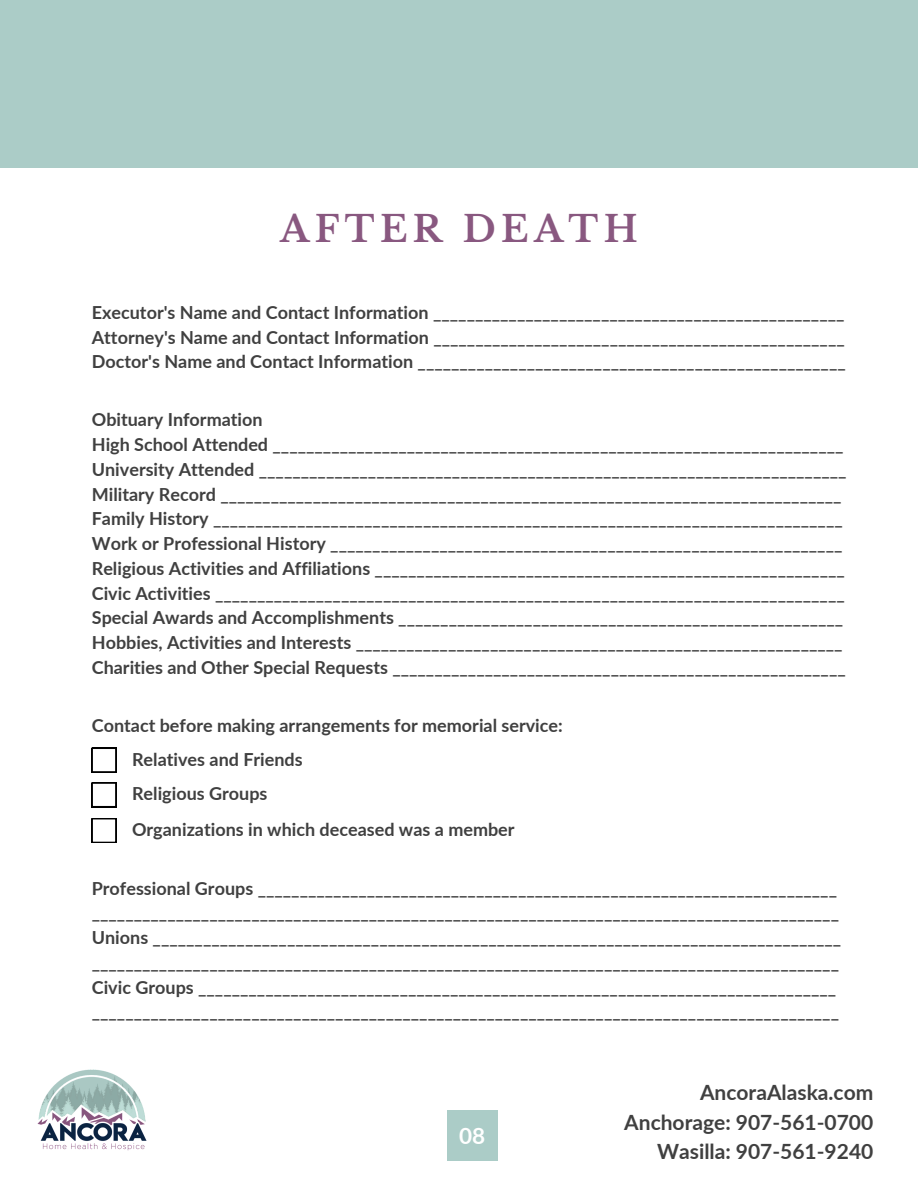
<style>
.page{position:relative;width:918px;height:1188px;background:#fff}
.page>*{position:absolute;margin:0;border:0;box-sizing:border-box;transform-origin:0 0}
.t1{font:700 36px "Libre Baskerville";letter-spacing:.15em;color:#895880}
.t2{font:700 22.5px "Lato";color:#fff}
.t3{font:700 21px/29.2px "Lato";color:#404040;text-align:right}
.t4{font:700 18px "Lato";color:#404040}
</style>
<div class="page">
<div style="left:0;top:0;width:918px;height:168px;background:#abccc7"></div>
<div style="left:447px;top:1110px;width:51px;height:51px;background:#abccc7"></div>
<svg style="left:92px;top:748px;width:24px;height:24px"></svg>
<svg style="left:92px;top:783px;width:24px;height:24px"></svg>
<svg style="left:92px;top:818px;width:24px;height:25px"></svg>
<img style="left:37px;top:1069px;width:110px;height:82px">
<p class="t1" style="left:280px;top:207px;width:359px">AFTER DEATH</p>
<p class="t4" style="left:92px;top:301px;width:754px">Executor's Name and Contact Information _________________________________________________</p>
<p class="t4" style="left:92px;top:326px;width:754px">Attorney's Name and Contact Information _________________________________________________</p>
<p class="t4" style="left:92px;top:351px;width:756px">Doctor's Name and Contact Information ___________________________________________________</p>
<p class="t4" style="left:92px;top:409px;width:172px">Obituary Information</p>
<p class="t4" style="left:92px;top:433px;width:753px">High School Attended ____________________________________________________________________</p>
<p class="t4" style="left:92px;top:458px;width:756px">University Attended ______________________________________________________________________</p>
<p class="t4" style="left:92px;top:483px;width:751px">Military Record __________________________________________________________________________</p>
<p class="t4" style="left:92px;top:508px;width:753px">Family History ___________________________________________________________________________</p>
<p class="t4" style="left:92px;top:532px;width:752px">Work or Professional History _____________________________________________________________</p>
<p class="t4" style="left:92px;top:557px;width:755px">Religious Activities and Affiliations ________________________________________________________</p>
<p class="t4" style="left:92px;top:582px;width:755px">Civic Activities ___________________________________________________________________________</p>
<p class="t4" style="left:92px;top:607px;width:753px">Special Awards and Accomplishments _____________________________________________________</p>
<p class="t4" style="left:92px;top:631px;width:752px">Hobbies, Activities and Interests __________________________________________________________</p>
<p class="t4" style="left:92px;top:656px;width:756px">Charities and Other Special Requests ______________________________________________________</p>
<p class="t4" style="left:92px;top:714px;width:472px">Contact before making arrangements for memorial service:</p>
<p class="t4" style="left:132px;top:748px;width:172px">Relatives and Friends</p>
<p class="t4" style="left:132px;top:783px;width:137px">Religious Groups</p>
<p class="t4" style="left:132px;top:819px;width:384px">Organizations in which deceased was a member</p>
<p class="t4" style="left:92px;top:877px;width:747px">Professional Groups _____________________________________________________________________</p>
<p class="t4" style="left:92px;top:902px;width:749px">_________________________________________________________________________________________</p>
<p class="t4" style="left:92px;top:926px;width:751px">Unions __________________________________________________________________________________</p>
<p class="t4" style="left:92px;top:951px;width:749px">_________________________________________________________________________________________</p>
<p class="t4" style="left:92px;top:976px;width:746px">Civic Groups ____________________________________________________________________________</p>
<p class="t4" style="left:92px;top:1001px;width:749px">_________________________________________________________________________________________</p>
<h1 class="t2" style="left:459px;top:1122px;width:28px">08</h1>
<p class="t3" style="left:624px;top:1078px;width:251px">AncoraAlaska.com<br>Anchorage: 907-561-0700<br>Wasilla: 907-561-9240</p>
</div>
